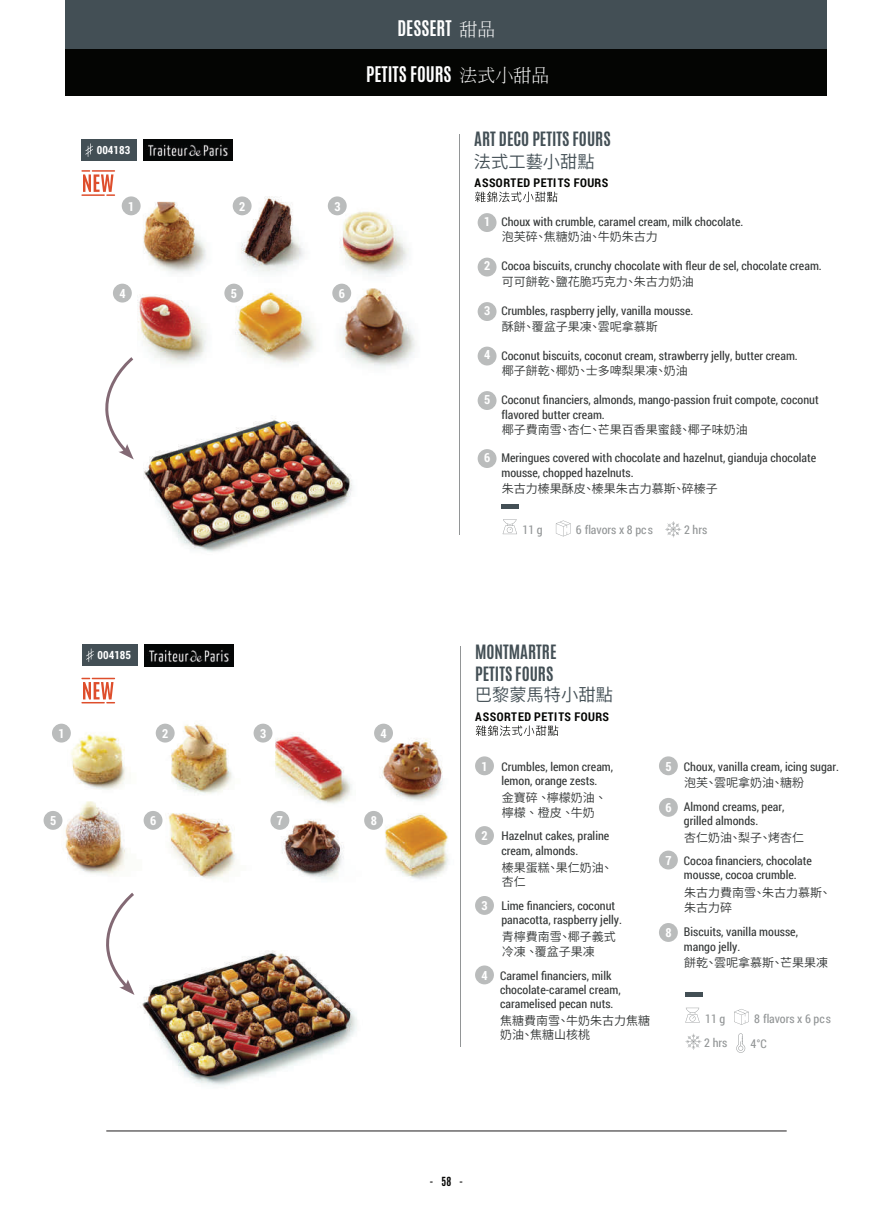
<style>
.page{position:relative;width:893px;height:1212px;background:#fff}
.page>*{position:absolute;margin:0;border:0;box-sizing:border-box;transform-origin:0 0}
.t1{font:700 18px "Antonio";color:#fff}
.t2{font:17.25px "Source Han Sans TC";color:#434f55}
.t3{font:700 16.5px/21.6px "Antonio";color:#434f55}
.t4{font:700 12.45px "Roboto Condensed";color:#fff}
.t5{font:12px/14.4px "Roboto Condensed";color:#343737}
.t6{font:12px/14.4px "Source Han Sans TC";color:#343737}
.t7{font:12px "Roboto Condensed";color:#929596}
.t8{font:700 12px "Roboto Condensed";letter-spacing:.035em;color:#040503}
.t9{font:700 11.25px "Roboto Condensed";color:#fff}
.t10{font:700 10.5px "Antonio";color:#050504}
.s1{font-family:"Adobe Ming Std";font-weight:300}
.s2{font-weight:700;font-size:12.45px;color:#fff}
</style>
<div class="page">
<img style="left:43px;top:677px;width:451px;height:216px">
<div style="left:66px;top:0;width:761px;height:49px;background:#434f55"></div>
<div style="left:66px;top:49px;width:761px;height:46px;background:#040503"></div>
<hr style="left:106px;top:1131px;width:681px;height:1px;background:#201d1e">
<img style="left:113px;top:196px;width:303px;height:172px">
<img style="left:133px;top:418px;width:219px;height:134px">
<img style="left:142px;top:950px;width:215px;height:136px">
<svg style="left:475px;top:192px;width:83px;height:10px"></svg>
<div style="left:81px;top:139px;width:56px;height:22px;background:#434f55"></div>
<svg style="left:85px;top:143px;width:8px;height:14px"></svg>
<img style="left:144px;top:139px;width:89px;height:22px">
<hr style="left:502px;top:504px;width:17px;height:4px;background:#434f55">
<svg style="left:503px;top:519px;width:14px;height:15px"></svg>
<svg style="left:556px;top:520px;width:15px;height:16px"></svg>
<svg style="left:665px;top:521px;width:16px;height:16px"></svg>
<svg style="left:105px;top:357px;width:29px;height:102px"></svg>
<hr style="left:459px;top:134px;width:1px;height:400px;background:#929596">
<div style="left:122px;top:196px;width:19px;height:19px;background:#babcbc;border-radius:50%"></div>
<div style="left:113px;top:284px;width:19px;height:19px;background:#babcbc;border-radius:50%"></div>
<div style="left:233px;top:196px;width:19px;height:19px;background:#babcbc;border-radius:50%"></div>
<div style="left:328px;top:196px;width:19px;height:19px;background:#babcbc;border-radius:50%"></div>
<div style="left:224px;top:284px;width:19px;height:19px;background:#babcbc;border-radius:50%"></div>
<div style="left:332px;top:284px;width:19px;height:19px;background:#babcbc;border-radius:50%"></div>
<div style="left:478px;top:213px;width:18px;height:19px;background:#babcbc;border-radius:50%"></div>
<div style="left:478px;top:258px;width:18px;height:18px;background:#babcbc;border-radius:50%"></div>
<div style="left:478px;top:302px;width:18px;height:19px;background:#babcbc;border-radius:50%"></div>
<div style="left:478px;top:347px;width:18px;height:18px;background:#babcbc;border-radius:50%"></div>
<div style="left:478px;top:391px;width:18px;height:19px;background:#babcbc;border-radius:50%"></div>
<div style="left:478px;top:449px;width:18px;height:19px;background:#babcbc;border-radius:50%"></div>
<svg style="left:476px;top:725px;width:82px;height:11px"></svg>
<div style="left:475px;top:756px;width:19px;height:19px;background:#babcbc;border-radius:50%"></div>
<div style="left:475px;top:826px;width:19px;height:19px;background:#babcbc;border-radius:50%"></div>
<div style="left:475px;top:896px;width:19px;height:19px;background:#babcbc;border-radius:50%"></div>
<div style="left:82px;top:644px;width:55px;height:22px;background:#434f55"></div>
<svg style="left:86px;top:648px;width:8px;height:14px"></svg>
<img style="left:145px;top:644px;width:88px;height:22px">
<div style="left:52px;top:724px;width:19px;height:18px;background:#babcbc;border-radius:50%"></div>
<div style="left:374px;top:724px;width:19px;height:18px;background:#babcbc;border-radius:50%"></div>
<div style="left:156px;top:724px;width:19px;height:18px;background:#babcbc;border-radius:50%"></div>
<div style="left:254px;top:724px;width:18px;height:18px;background:#babcbc;border-radius:50%"></div>
<div style="left:44px;top:811px;width:18px;height:19px;background:#babcbc;border-radius:50%"></div>
<div style="left:144px;top:811px;width:18px;height:19px;background:#babcbc;border-radius:50%"></div>
<div style="left:270px;top:811px;width:19px;height:19px;background:#babcbc;border-radius:50%"></div>
<div style="left:364px;top:811px;width:19px;height:19px;background:#babcbc;border-radius:50%"></div>
<svg style="left:106px;top:893px;width:29px;height:102px"></svg>
<hr style="left:460px;top:646px;width:1px;height:401px;background:#929596">
<div style="left:475px;top:965px;width:19px;height:19px;background:#babcbc;border-radius:50%"></div>
<div style="left:659px;top:756px;width:19px;height:19px;background:#babcbc;border-radius:50%"></div>
<div style="left:659px;top:798px;width:19px;height:19px;background:#babcbc;border-radius:50%"></div>
<div style="left:659px;top:850px;width:19px;height:19px;background:#babcbc;border-radius:50%"></div>
<div style="left:659px;top:923px;width:19px;height:19px;background:#babcbc;border-radius:50%"></div>
<div style="left:685px;top:992px;width:17px;height:5px;background:#434f55"></div>
<svg style="left:685px;top:1008px;width:15px;height:15px"></svg>
<svg style="left:734px;top:1009px;width:15px;height:16px"></svg>
<svg style="left:685px;top:1033px;width:17px;height:17px"></svg>
<svg style="left:81px;top:170px;width:34px;height:26px"></svg>
<svg style="left:81px;top:678px;width:34px;height:25px"></svg>
<svg style="left:736px;top:1033px;width:9px;height:20px"></svg>
<p class="t9" style="left:97px;top:142px;width:35px">004183</p>
<p class="t4" style="left:128px;top:198px;width:8px">1</p>
<p class="t4" style="left:119px;top:285px;width:8px">4</p>
<p class="t9" style="left:98px;top:647px;width:35px">004185</p>
<p class="t4" style="left:239px;top:198px;width:8px">2</p>
<p class="t4" style="left:334px;top:198px;width:8px">3</p>
<p class="t4" style="left:231px;top:285px;width:8px">5</p>
<p class="t4" style="left:339px;top:285px;width:8px">6</p>
<h1 class="t1" style="left:397px;top:15px;width:100px">DESSERT <span class="s1">甜品</span></h1>
<h1 class="t1" style="left:366px;top:61px;width:185px">PETITS FOURS <span class="s1">法式小甜品</span></h1>
<h3 class="t3" style="left:474px;top:129px;width:138px">ART DECO PETITS FOURS</h3>
<p class="t8" style="left:474px;top:174px;width:135px">ASSORTED PETITS FOURS</p>
<h2 class="t2" style="left:474px;top:152px;width:122px">法式工藝小甜點</h2>
<p class="t4" style="left:484px;top:212px;width:8px">1</p>
<p class="t4" style="left:484px;top:257px;width:8px">2</p>
<p class="t4" style="left:484px;top:301px;width:8px">3</p>
<p class="t4" style="left:484px;top:346px;width:8px">4</p>
<p class="t4" style="left:484px;top:390px;width:8px">5</p>
<p class="t4" style="left:484px;top:448px;width:8px">6</p>
<p class="t5" style="left:501px;top:214px;width:244px">Choux with crumble, caramel cream, milk chocolate.</p>
<p class="t6" style="left:502px;top:230px;width:157px">泡芙碎、焦糖奶油、牛奶朱古力</p>
<p class="t5" style="left:501px;top:259px;width:322px">Cocoa biscuits, crunchy chocolate with fleur de sel, chocolate cream.</p>
<p class="t6" style="left:502px;top:275px;width:193px">可可餅乾、鹽花脆巧克力、朱古力奶油</p>
<p class="t5" style="left:501px;top:303px;width:194px">Crumbles, raspberry jelly, vanilla mousse.</p>
<p class="t6" style="left:502px;top:319px;width:157px">酥餅、覆盆子果凍、雲呢拿慕斯</p>
<p class="t5" style="left:501px;top:348px;width:298px">Coconut biscuits, coconut cream, strawberry jelly, butter cream.</p>
<p class="t6" style="left:502px;top:364px;width:187px">椰子餅乾、椰奶、士多啤梨果凍、奶油</p>
<p class="t5" style="left:501px;top:392px;width:319px">Coconut financiers, almonds, mango-passion fruit compote, coconut flavored butter cream.</p>
<p class="t6" style="left:502px;top:423px;width:247px">椰子費南雪、杏仁、芒果百香果蜜餞、椰子味奶油</p>
<p class="t5" style="left:501px;top:450px;width:316px">Meringues covered with chocolate and hazelnut, gianduja chocolate mousse, chopped hazelnuts.</p>
<p class="t6" style="left:502px;top:481px;width:217px">朱古力榛果酥皮、榛果朱古力慕斯、碎榛子</p>
<p class="t7" style="left:523px;top:521px;width:22px">11 g</p>
<p class="t7" style="left:576px;top:522px;width:78px">6 flavors x 8 pcs</p>
<p class="t7" style="left:684px;top:522px;width:25px">2 hrs</p>
<h3 class="t3" style="left:475px;top:641px;width:83px">MONTMARTRE<br>PETITS FOURS</h3>
<p class="t8" style="left:475px;top:708px;width:135px">ASSORTED PETITS FOURS</p>
<h2 class="t2" style="left:475px;top:685px;width:139px">巴黎蒙馬特小甜點</h2>
<p class="t4" style="left:58px;top:725px;width:8px">1</p>
<p class="t4" style="left:162px;top:725px;width:8px">2</p>
<p class="t4" style="left:260px;top:725px;width:8px">3</p>
<p class="t4" style="left:381px;top:725px;width:8px">4</p>
<p class="t4" style="left:50px;top:812px;width:8px">5</p>
<p class="t4" style="left:150px;top:812px;width:8px">6</p>
<p class="t4" style="left:277px;top:812px;width:8px">7</p>
<p class="t4" style="left:371px;top:812px;width:8px">8</p>
<p class="t4" style="left:482px;top:757px;width:8px">1</p>
<p class="t4" style="left:482px;top:827px;width:8px">2</p>
<p class="t4" style="left:482px;top:897px;width:8px">3</p>
<p class="t5" style="left:501px;top:759px;width:113px">Crumbles, lemon cream, lemon, orange zests.</p>
<p class="t6" style="left:502px;top:791px;width:106px">金寶碎、檸檬奶油、檸檬、橙皮、牛奶</p>
<p class="t5" style="left:501px;top:828px;width:109px">Hazelnut cakes, praline cream, almonds.</p>
<p class="t6" style="left:502px;top:860px;width:112px">榛果蛋糕、果仁奶油、杏仁</p>
<p class="t5" style="left:501px;top:898px;width:122px">Lime financiers, coconut panacotta, raspberry jelly.</p>
<p class="t6" style="left:502px;top:930px;width:115px">青檸費南雪、椰子義式冷凍、覆盆子果凍</p>
<p class="t5" style="left:500px;top:968px;width:122px;text-indent:-18px"><span class="s2">4</span> Caramel financiers, milk chocolate-caramel cream, caramelised pecan nuts.</p>
<p class="t6" style="left:500px;top:1013px;width:151px">焦糖費南雪、牛奶朱古力焦糖奶油、焦糖山核桃</p>
<p class="t4" style="left:665px;top:757px;width:8px">5</p>
<p class="t4" style="left:665px;top:799px;width:8px">6</p>
<p class="t5" style="left:684px;top:759px;width:157px">Choux, vanilla cream, icing sugar.</p>
<p class="t6" style="left:684px;top:775px;width:122px">泡芙、雲呢拿奶油、糖粉</p>
<p class="t5" style="left:684px;top:799px;width:102px">Almond creams, pear, grilled almonds.</p>
<p class="t6" style="left:684px;top:831px;width:122px">杏仁奶油、梨子、烤杏仁</p>
<p class="t4" style="left:665px;top:852px;width:8px">7</p>
<p class="t5" style="left:684px;top:853px;width:130px">Cocoa financiers, chocolate mousse, cocoa crumble.</p>
<p class="t6" style="left:684px;top:886px;width:148px">朱古力費南雪、朱古力慕斯、朱古力碎</p>
<p class="t4" style="left:665px;top:924px;width:8px">8</p>
<p class="t5" style="left:684px;top:924px;width:116px">Biscuits, vanilla mousse, mango jelly.</p>
<p class="t6" style="left:684px;top:956px;width:146px">餅乾、雲呢拿慕斯、芒果果凍</p>
<p class="t7" style="left:705px;top:1010px;width:22px">11 g</p>
<p class="t7" style="left:754px;top:1010px;width:78px">8 flavors x 6 pcs</p>
<p class="t7" style="left:704px;top:1034px;width:25px">2 hrs</p>
<p class="t7" style="left:750px;top:1035px;width:18px">4°C</p>
<p class="t10" style="left:430px;top:1173px;width:35px">-58-</p>
</div>
